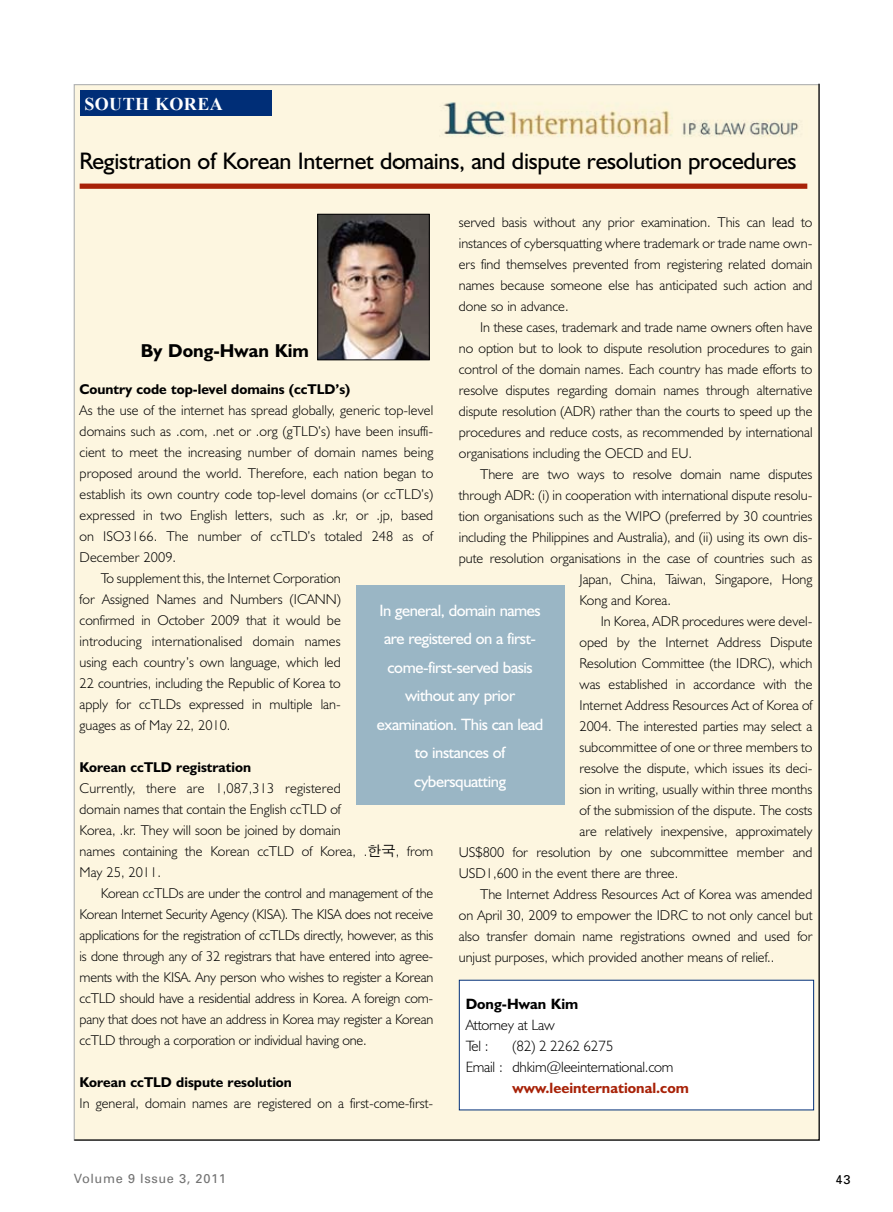
<style>
.page{position:relative;width:893px;height:1212px;background:#fff}
.page>*{position:absolute;margin:0;border:0;box-sizing:border-box;transform-origin:0 0}
.t1{font:24px "Humanist 521 BT";letter-spacing:-.01em;color:#000}
.t2{font:700 18.75px "Humanist 521 BT";color:#000}
.t3{font:700 18px "Times New Roman";letter-spacing:.025em;color:#fff}
.t4{font:16.5px/28.5px "Humanist 521 BT";letter-spacing:-.025em;color:#fff;text-align:center}
.t5{font:300 15px/21px "Humanist 521 BT";letter-spacing:-.015em;color:#000}
.t6{font:700 15px "Humanist 521 BT";color:#a82208}
.t7{font:700 15px "Humanist 521 BT";color:#000}
.t8{font:300 14.25px/21px "Humanist 521 BT";color:#000;text-align:justify}
.t9{font:700 14.25px "Humanist 521 BT";color:#000}
.t10{font:12.75px "Univers";letter-spacing:.05em;color:#727272}
.t11{font:12.75px "Univers";color:#000}
.s1{font-family:"Apple Gothic";font-weight:400}
</style>
<div class="page">
<div style="left:73px;top:83px;width:747px;height:1058px;background:#fdf6e0"></div>
<div style="left:80px;top:90px;width:191px;height:26px;background:#002e77"></div>
<div style="left:80px;top:184px;width:727px;height:5px;background:#a82208"></div>
<img style="left:319px;top:216px;width:108px;height:142px">
<div style="left:317px;top:214px;width:112px;height:146px;border:1px solid #000"></div>
<img style="left:431px;top:88px;width:377px;height:61px">
<div style="left:459px;top:980px;width:355px;height:130px;background:#fff"></div>
<div style="left:356px;top:585px;width:208px;height:219px;background:#9ab6c5"></div>
<p class="t3" style="left:84px;top:93px;width:140px">SOUTH KOREA</p>
<h1 class="t1" style="left:80px;top:146px;width:718px">Registration of Korean Internet domains, and dispute resolution procedures</h1>
<p class="t8" style="left:459px;top:211px;width:355px">served basis without any prior examination. This can lead to instances of cybersquatting where trademark or trade name own&shy;ers find themselves prevented from registering related domain names because someone else has anticipated such action and done so in advance.</p>
<p class="t8" style="left:459px;top:316px;width:355px;text-indent:21px">In these cases, trademark and trade name owners often have no option but to look to dispute resolution procedures to gain control of the domain names. Each country has made efforts to resolve disputes regarding domain names through alternative dispute resolution (ADR) rather than the courts to speed up the procedures and reduce costs, as recommended by international organisations including the OECD and EU.</p>
<p class="t8" style="left:480px;top:463px;width:334px">There are two ways to resolve domain name disputes</p>
<p class="t8" style="left:459px;top:484px;width:355px">through ADR: (i) in cooperation with international dispute resolu-</p>
<p class="t8" style="left:459px;top:505px;width:355px">tion organisations such as the WIPO (preferred by 30 countries</p>
<p class="t8" style="left:459px;top:526px;width:355px">including the Philippines and Australia), and (ii) using its own dis-</p>
<p class="t8" style="left:459px;top:547px;width:355px">pute resolution organisations in the case of countries such as</p>
<p class="t8" style="left:579px;top:568px;width:234px">Japan, China, Taiwan, Singapore, Hong</p>
<p class="t8" style="left:579px;top:589px;width:93px">Kong and Korea.</p>
<p class="t8" style="left:601px;top:610px;width:213px">In Korea, ADR procedures were devel-</p>
<p class="t8" style="left:579px;top:631px;width:235px">oped by the Internet Address Dispute</p>
<p class="t8" style="left:579px;top:652px;width:234px">Resolution Committee (the IDRC), which</p>
<p class="t8" style="left:579px;top:673px;width:234px">was established in accordance with the</p>
<p class="t8" style="left:579px;top:694px;width:235px">Internet Address Resources Act of Korea of</p>
<p class="t8" style="left:579px;top:715px;width:234px">2004. The interested parties may select a</p>
<p class="t8" style="left:579px;top:736px;width:234px">subcommittee of one or three members to</p>
<p class="t8" style="left:579px;top:757px;width:235px">resolve the dispute, which issues its deci-</p>
<p class="t8" style="left:579px;top:778px;width:235px">sion in writing, usually within three months</p>
<p class="t8" style="left:579px;top:799px;width:234px">of the submission of the dispute. The costs</p>
<p class="t8" style="left:579px;top:820px;width:235px">are relatively inexpensive, approximately</p>
<p class="t8" style="left:459px;top:841px;width:355px">US$800 for resolution by one subcommittee member and</p>
<p class="t8" style="left:459px;top:862px;width:221px">USD1,600 in the event there are three.</p>
<p class="t8" style="left:480px;top:883px;width:334px">The Internet Address Resources Act of Korea was amended</p>
<p class="t8" style="left:459px;top:904px;width:355px">on April 30, 2009 to empower the IDRC to not only cancel but</p>
<p class="t8" style="left:459px;top:925px;width:355px">also transfer domain name registrations owned and used for</p>
<p class="t8" style="left:459px;top:946px;width:317px">unjust purposes, which provided another means of relief..</p>
<h2 class="t2" style="left:141px;top:338px;width:169px">By Dong-Hwan Kim</h2>
<p class="t9" style="left:80px;top:380px;width:272px">Country code top-level domains (ccTLD’s)</p>
<p class="t8" style="left:80px;top:399px;width:355px">As the use of the internet has spread globally, generic top-level</p>
<p class="t8" style="left:80px;top:420px;width:355px">domains such as .com, .net or .org (gTLD’s) have been insuffi-</p>
<p class="t8" style="left:80px;top:441px;width:355px">cient to meet the increasing number of domain names being</p>
<p class="t8" style="left:80px;top:462px;width:355px">proposed around the world. Therefore, each nation began to</p>
<p class="t8" style="left:80px;top:483px;width:355px">establish its own country code top-level domains (or ccTLD’s)</p>
<p class="t8" style="left:80px;top:504px;width:355px">expressed in two English letters, such as .kr, or .jp, based</p>
<p class="t8" style="left:80px;top:525px;width:355px">on ISO3166. The number of ccTLD’s totaled 248 as of</p>
<p class="t8" style="left:80px;top:546px;width:98px">December 2009.</p>
<p class="t8" style="left:101px;top:567px;width:241px">To supplement this, the Internet Corporation</p>
<p class="t8" style="left:80px;top:588px;width:263px">for Assigned Names and Numbers (ICANN)</p>
<p class="t8" style="left:80px;top:609px;width:263px">confirmed in October 2009 that it would be</p>
<p class="t8" style="left:80px;top:630px;width:263px">introducing internationalised domain names</p>
<p class="t8" style="left:80px;top:651px;width:263px">using each country’s own language, which led</p>
<p class="t8" style="left:80px;top:672px;width:263px">22 countries, including the Republic of Korea to</p>
<p class="t8" style="left:80px;top:693px;width:263px">apply for ccTLDs expressed in multiple lan-</p>
<p class="t8" style="left:80px;top:714px;width:152px">guages as of May 22, 2010.</p>
<p class="t9" style="left:80px;top:758px;width:173px">Korean ccTLD registration</p>
<p class="t8" style="left:80px;top:777px;width:355px;text-align:left">Currently, there are 1,087,313 registered<br>domain names that contain the English ccTLD of<br>Korea, .kr. They will soon be joined by domain<br>names containing the Korean ccTLD of Korea, .<span class="s1">한국</span>, from May 25, 2011.</p>
<p class="t8" style="left:80px;top:882px;width:355px;text-indent:21px">Korean ccTLDs are under the control and management of the Korean Internet Security Agency (KISA). The KISA does not receive applications for the registration of ccTLDs directly, however, as this is done through any of 32 registrars that have entered into agree&shy;ments with the KISA. Any person who wishes to register a Korean ccTLD should have a residential address in Korea. A foreign com&shy;pany that does not have an address in Korea may register a Korean ccTLD through a corporation or individual having one.</p>
<p class="t9" style="left:80px;top:1073px;width:214px">Korean ccTLD dispute resolution</p>
<p class="t8" style="left:80px;top:1092px;width:355px">In general, domain names are registered on a first-come-first-</p>
<p class="t4" style="left:377px;top:595px;width:168px">In general, domain names are registered on a first&shy;come-first-served basis without any prior examination. This can lead to instances of cybersquatting</p>
<p class="t7" style="left:466px;top:994px;width:114px">Dong-Hwan Kim</p>
<p class="t5" style="left:466px;top:1014px;width:91px">Attorney at Law<br>Tel :</p>
<p class="t5" style="left:466px;top:1035px;width:209px;text-indent:47px">(82) 2 2262 6275<br>Email : dhkim@leeinternational.com</p>
<p class="t6" style="left:512px;top:1078px;width:178px">www.leeinternational.com</p>
<p class="t10" style="left:74px;top:1171px;width:154px">Volume 9 Issue 3, 2011</p>
<p class="t11" style="left:836px;top:1171px;width:16px">43</p>
</div>
